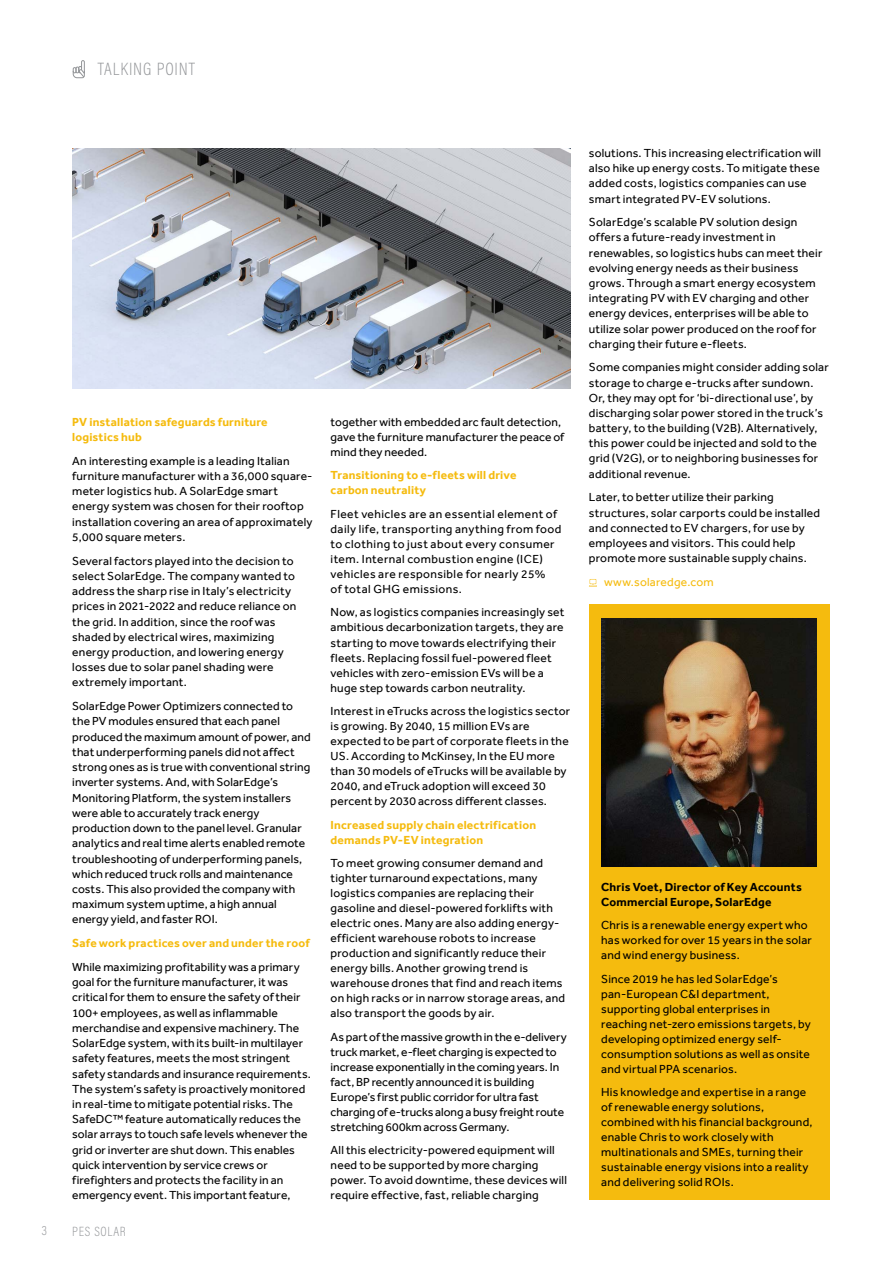
<style>
.page{position:relative;width:893px;height:1263px;background:#fff}
.page>*{position:absolute;margin:0;border:0;box-sizing:border-box;transform-origin:0 0}
.t1{font:200 18px "Acumin Pro Cond";letter-spacing:.05em;color:#939598}
.t2{font:200 13.5px "Acumin Pro Cond";letter-spacing:.05em;color:#939598}
.t3{font:12px/15.3px "Effra";letter-spacing:.015em;color:#000}
.t4{font:12px/15px "Effra";letter-spacing:-.005em;color:#000}
.t5{font:12px/15px "Effra";letter-spacing:.035em;color:#000}
.t6{font:700 12px/15px "Effra";letter-spacing:.015em;color:#f5bb0e}
.t7{font:700 12px/15px "Effra";letter-spacing:.015em;color:#000}
.t8{font:12px "Effra";letter-spacing:.02em;color:#f5bb0e}
</style>
<div class="page">
<svg style="left:73px;top:60px;width:12px;height:18px"></svg>
<img style="left:72px;top:149px;width:499px;height:239px">
<svg style="left:589px;top:579px;width:8px;height:7px"></svg>
<div style="left:589px;top:604px;width:240px;height:595px;background:#f5bb0e"></div>
<img style="left:601px;top:618px;width:216px;height:248px">
<h1 class="t1" style="left:98px;top:58px;width:99px">TALKING POINT</h1>
<p class="t6" style="left:72px;top:414px;width:197px">PV installation safeguards furniture logistics hub</p>
<p class="t3" style="left:72px;top:453px;width:242px">An interesting example is a leading Italian furniture manufacturer with a 36,000 square&shy;meter logistics hub. A SolarEdge smart energy system was chosen for their rooftop installation covering an area of approximately 5,000 square meters.</p>
<p class="t3" style="left:72px;top:553px;width:226px">Several factors played into the decision to select SolarEdge. The company wanted to address the sharp rise in Italy’s electricity prices in 2021-2022 and reduce reliance on the grid. In addition, since the roof was shaded by electrical wires, maximizing energy production, and lowering energy losses due to solar panel shading were extremely important.</p>
<p class="t3" style="left:72px;top:698px;width:240px">SolarEdge Power Optimizers connected to the PV modules ensured that each panel produced the maximum amount of power, and that underperforming panels did not affect strong ones as is true with conventional string inverter systems. And, with SolarEdge’s Monitoring Platform, the system installers were able to accurately track energy production down to the panel level. Granular analytics and real time alerts enabled remote troubleshooting of underperforming panels, which reduced truck rolls and maintenance costs. This also provided the company with maximum system uptime, a high annual energy yield, and faster ROI.</p>
<p class="t6" style="left:72px;top:935px;width:239px">Safe work practices over and under the roof</p>
<p class="t3" style="left:72px;top:959px;width:240px">While maximizing profitability was a primary goal for the furniture manufacturer, it was critical for them to ensure the safety of their 100+ employees, as well as inflammable merchandise and expensive machinery. The SolarEdge system, with its built-in multilayer safety features, meets the most stringent safety standards and insurance requirements.<br>The system’s safety is proactively monitored in real-time to mitigate potential risks. The SafeDC™ feature automatically reduces the solar arrays to touch safe levels whenever the grid or inverter are shut down. This enables quick intervention by service crews or firefighters and protects the facility in an emergency event. This important feature,</p>
<p class="t2" style="left:42px;top:1222px;width:7px">3</p>
<p class="t2" style="left:72px;top:1223px;width:55px">PES SOLAR</p>
<p class="t3" style="left:331px;top:414px;width:235px">together with embedded arc fault detection, gave the furniture manufacturer the peace of mind they needed.</p>
<p class="t6" style="left:331px;top:468px;width:187px">Transitioning to e-fleets will drive carbon neutrality</p>
<p class="t5" style="left:331px;top:506px;width:232px">Fleet vehicles are an essential element of daily life, transporting anything from food to clothing to just about every consumer item. Internal combustion engine (ICE) vehicles are responsible for nearly 25%<br>of total GHG emissions.</p>
<p class="t3" style="left:331px;top:605px;width:235px">Now, as logistics companies increasingly set ambitious decarbonization targets, they are starting to move towards electrifying their fleets. Replacing fossil fuel-powered fleet vehicles with zero-emission EVs will be a huge step towards carbon neutrality.</p>
<p class="t3" style="left:331px;top:703px;width:241px">Interest in eTrucks across the logistics sector is growing. By 2040, 15 million EVs are expected to be part of corporate fleets in the US. According to McKinsey, In the EU more than 30 models of eTrucks will be available by 2040, and eTruck adoption will exceed 30 percent by 2030 across different classes.</p>
<p class="t6" style="left:331px;top:817px;width:207px">Increased supply chain electrification demands PV-EV integration</p>
<p class="t3" style="left:331px;top:855px;width:236px">To meet growing consumer demand and tighter turnaround expectations, many logistics companies are replacing their gasoline and diesel-powered forklifts with electric ones. Many are also adding energy&shy;efficient warehouse robots to increase production and significantly reduce their energy bills. Another growing trend is warehouse drones that find and reach items on high racks or in narrow storage areas, and also transport the goods by air.</p>
<p class="t4" style="left:331px;top:1029px;width:238px">As part of the massive growth in the e-delivery truck market, e-fleet charging is expected to increase exponentially in the coming years. In fact, BP recently announced it is building Europe’s first public corridor for ultra fast charging of e-trucks along a busy freight route stretching 600km across Germany.</p>
<p class="t3" style="left:331px;top:1142px;width:238px">All this electricity-powered equipment will need to be supported by more charging power. To avoid downtime, these devices will require effective, fast, reliable charging</p>
<p class="t3" style="left:589px;top:145px;width:233px">solutions. This increasing electrification will also hike up energy costs. To mitigate these added costs, logistics companies can use smart integrated PV-EV solutions.</p>
<p class="t3" style="left:589px;top:214px;width:235px">SolarEdge’s scalable PV solution design offers a future-ready investment in renewables, so logistics hubs can meet their evolving energy needs as their business grows. Through a smart energy ecosystem integrating PV with EV charging and other energy devices, enterprises will be able to utilize solar power produced on the roof for charging their future e-fleets.</p>
<p class="t3" style="left:589px;top:360px;width:241px">Some companies might consider adding solar storage to charge e-trucks after sundown.<br>Or, they may opt for ‘bi-directional use’, by discharging solar power stored in the truck’s battery, to the building (V2B). Alternatively, this power could be injected and sold to the grid (V2G), or to neighboring businesses for additional revenue.</p>
<p class="t3" style="left:589px;top:490px;width:233px">Later, to better utilize their parking structures, solar carports could be installed and connected to EV chargers, for use by employees and visitors. This could help promote more sustainable supply chains.</p>
<p class="t8" style="left:604px;top:575px;width:111px">www.solaredge.com</p>
<p class="t7" style="left:601px;top:879px;width:202px">Chris Voet, Director of Key Accounts<br>Commercial Europe, SolarEdge</p>
<p class="t3" style="left:601px;top:918px;width:212px">Chris is a renewable energy expert who has worked for over 15 years in the solar and wind energy business.</p>
<p class="t3" style="left:601px;top:971px;width:211px">Since 2019 he has led SolarEdge’s pan-European C&amp;I department, supporting global enterprises in reaching net-zero emissions targets, by developing optimized energy self&shy;consumption solutions as well as onsite and virtual PPA scenarios.</p>
<p class="t3" style="left:601px;top:1085px;width:213px">His knowledge and expertise in a range of renewable energy solutions, combined with his financial background, enable Chris to work closely with multinationals and SMEs, turning their sustainable energy visions into a reality and delivering solid ROIs.</p>
</div>
